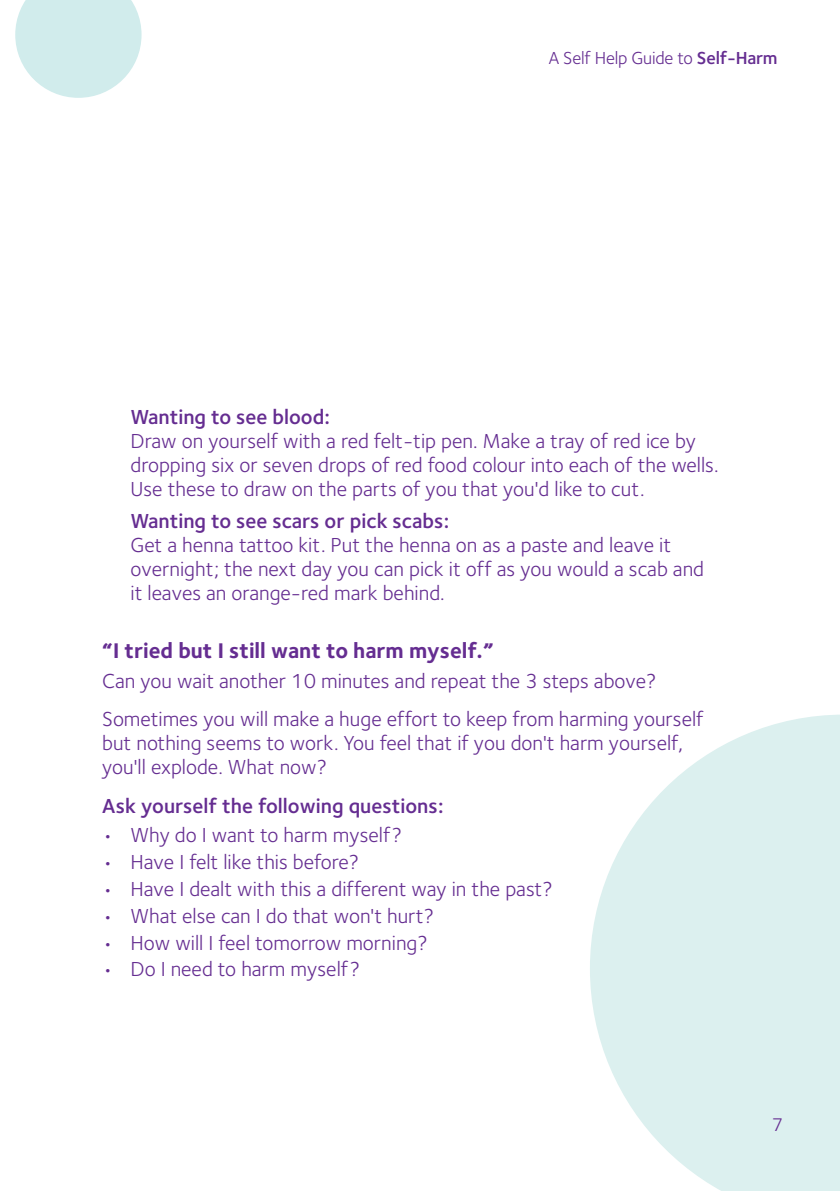
<style>
.page{position:relative;width:840px;height:1191px;background:#fff}
.page>*{position:absolute;margin:0;border:0;box-sizing:border-box;transform-origin:0 0}
.t1{font:700 22px "Foundry Sterling";color:#652d91}
.t2{font:21px/24px "Foundry Sterling";color:#652d91}
.t3{font:600 21px "Foundry Sterling";color:#652d91}
.t4{font:19px "Foundry Sterling";color:#652d91}
.t5{font:18px "Foundry Sterling";letter-spacing:-.01em;color:#652d91}
.s1{font-weight:600}
</style>
<div class="page">
<svg style="left:15px;top:0;width:126px;height:98px"></svg>
<svg style="left:590px;top:714px;width:249px;height:477px;fill:#dcf0ef"></svg>
<p class="t5" style="left:548px;top:51px;width:230px">A Self Help Guide to <span class="s1">Self-Harm</span></p>
<p class="t3" style="left:130px;top:409px;width:201px">Wanting to see blood:</p>
<p class="t2" style="left:130px;top:430px;width:589px">Draw on yourself with a red felt-tip pen. Make a tray of red ice by dropping six or seven drops of red food colour into each of the wells.<br>Use these to draw on the parts of you that you'd like to cut.</p>
<p class="t3" style="left:130px;top:513px;width:320px">Wanting to see scars or pick scabs:</p>
<p class="t2" style="left:130px;top:535px;width:575px">Get a henna tattoo kit. Put the henna on as a paste and leave it overnight; the next day you can pick it off as you would a scab and it leaves an orange-red mark behind.</p>
<p class="t1" style="left:102px;top:642px;width:393px">“I tried but I still want to harm myself.”</p>
<p class="t2" style="left:102px;top:663px;width:602px;line-height:38.2px">Can you wait another 10 minutes and repeat the 3 steps above?<br>Sometimes you will make a huge effort to keep from harming yourself</p>
<p class="t2" style="left:102px;top:733px;width:582px">but nothing seems to work. You feel that if you don't harm yourself, you'll explode. What now?</p>
<p class="t3" style="left:102px;top:797px;width:343px">Ask yourself the following questions:</p>
<p class="t2" style="left:102px;top:825px;width:301px">• Why do I want to harm myself?</p>
<p class="t2" style="left:102px;top:851px;width:258px">• Have I felt like this before?</p>
<p class="t2" style="left:102px;top:878px;width:452px">• Have I dealt with this a different way in the past?</p>
<p class="t2" style="left:102px;top:905px;width:333px">• What else can I do that won't hurt?</p>
<p class="t2" style="left:102px;top:932px;width:327px">• How will I feel tomorrow morning?</p>
<p class="t2" style="left:102px;top:959px;width:259px">• Do I need to harm myself?</p>
<p class="t4" style="left:771px;top:1117px;width:13px">7</p>
</div>
